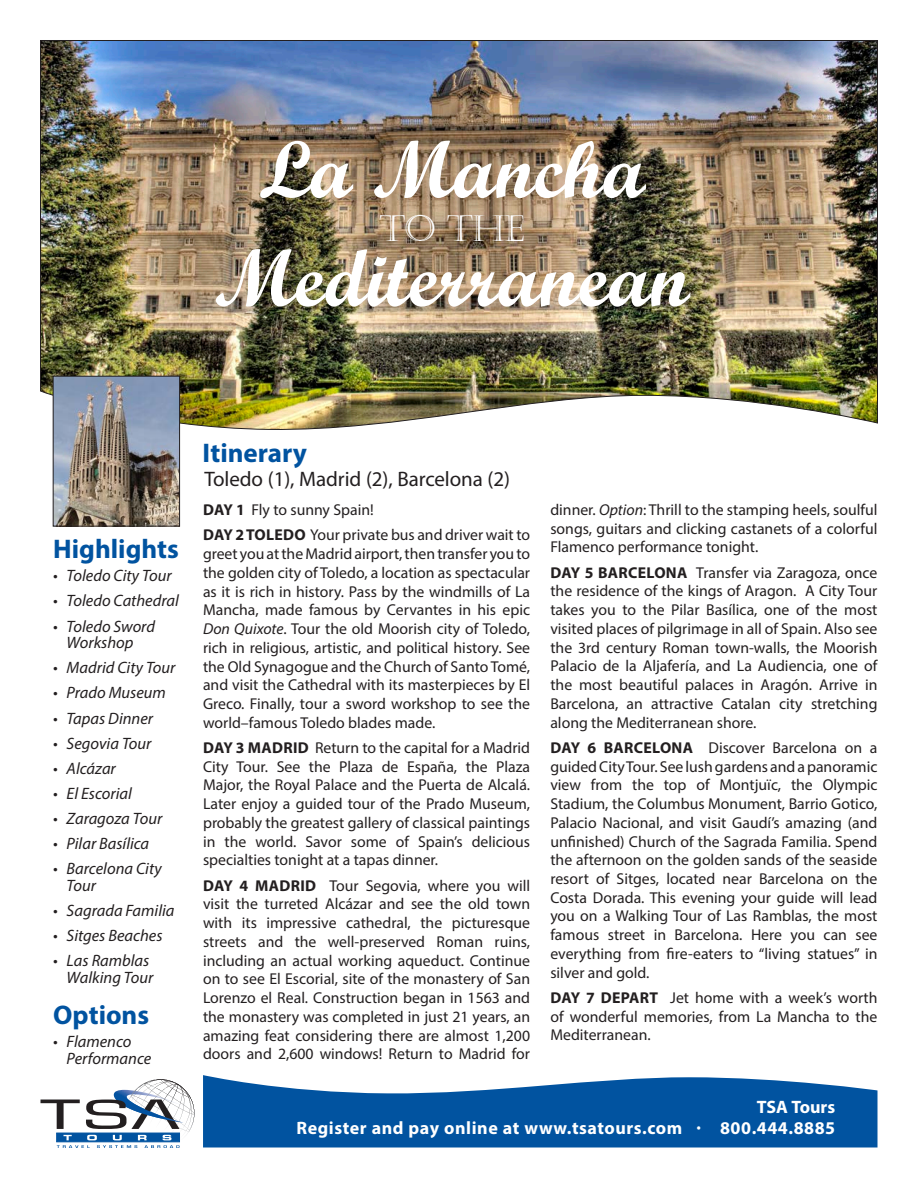
<style>
.page{position:relative;width:918px;height:1188px;background:#fff}
.page>*{position:absolute;margin:0;border:0;box-sizing:border-box;transform-origin:0 0}
.t1{font:81px "Script MT Bold";color:#fff}
.t2{font:36.45px "Castellar";color:#fff}
.SUBHEADS{font:700 27px "Myriad Pro";color:#0153a0}
.Destinations{font:21px "Myriad Pro";letter-spacing:-.005em;color:#231f20}
.t3{font:700 18px/21px "Myriad Pro";letter-spacing:.03em;color:#fff;text-align:right}
.t4{font:italic 16.5px/16.5px "Myriad Pro";color:#231f20}
.BODY{font:15.75px/18.8px "Myriad Pro";color:#231f20;text-align:justify}
.s1{font-weight:700}
.s2{font-style:italic}
</style>
<div class="page">
<svg style="left:203px;top:1075px;width:675px;height:73px;background:#256bad"></svg>
<svg style="left:40px;top:1079px;width:155px;height:69px"></svg>
<img style="left:40px;top:40px;width:838px;height:392px">
<img style="left:55px;top:378px;width:123px;height:146px">
<div style="left:53px;top:376px;width:127px;height:150px;border:1px solid #231f20"></div>
<p class="t1" style="left:259px;top:120px;width:388px">La Mancha</p>
<p class="t2" style="left:379px;top:208px;width:147px">to the</p>
<p class="t1" style="left:214px;top:229px;width:477px">Mediterranean</p>
<p class="SUBHEADS" style="left:53px;top:531px;width:127px">Highlights</p>
<p class="t4" style="left:53px;top:567px;width:120px">• Toledo City Tour</p>
<p class="t4" style="left:53px;top:592px;width:127px">• Toledo Cathedral</p>
<p class="t4" style="left:53px;top:618px;width:103px;text-align:center">• Toledo Sword<br>Workshop</p>
<p class="t4" style="left:53px;top:659px;width:124px">• Madrid City Tour</p>
<p class="t4" style="left:53px;top:684px;width:114px">• Prado Museum</p>
<p class="t4" style="left:53px;top:709px;width:102px">• Tapas Dinner</p>
<p class="t4" style="left:53px;top:735px;width:100px">• Segovia Tour</p>
<p class="t4" style="left:53px;top:760px;width:64px">• Alcázar</p>
<p class="t4" style="left:53px;top:785px;width:80px">• El Escorial</p>
<p class="t4" style="left:53px;top:810px;width:111px">• Zaragoza Tour</p>
<p class="t4" style="left:53px;top:835px;width:98px">• Pilar Basílica</p>
<p class="t4" style="left:67px;top:860px;width:97px;text-indent:-14px">• Barcelona City<br>Tour</p>
<p class="t4" style="left:53px;top:902px;width:123px">• Sagrada Familia</p>
<p class="t4" style="left:53px;top:927px;width:111px">• Sitges Beaches</p>
<p class="t4" style="left:53px;top:952px;width:102px;text-align:right">• Las Ramblas<br>Walking Tour</p>
<p class="SUBHEADS" style="left:53px;top:997px;width:98px">Options</p>
<p class="t4" style="left:67px;top:1033px;width:86px;text-indent:-14px">• Flamenco<br>Performance</p>
<p class="SUBHEADS" style="left:203px;top:435px;width:106px">Itinerary</p>
<p class="Destinations" style="left:204px;top:466px;width:307px">Toledo (1), Madrid (2), Barcelona (2)</p>
<p class="BODY" style="left:203px;top:500px;width:172px"><span class="s1">DAY 1</span> Fly to sunny Spain!</p>
<p class="BODY" style="left:203px;top:525px;width:329px"><span class="s1">DAY 2 TOLEDO</span> Your private bus and driver wait to greet you at the Madrid airport, then transfer you to the golden city of Toledo, a location as spectacular as it is rich in history. Pass by the windmills of La Mancha, made famous by Cervantes in his epic <span class="s2">Don Quixote</span>. Tour the old Moorish city of Toledo, rich in religious, artistic, and political history. See the Old Synagogue and the Church of Santo Tomé, and visit the Cathedral with its masterpieces by El Greco. Finally, tour a sword workshop to see the world–famous Toledo blades made.</p>
<p class="BODY" style="left:203px;top:738px;width:329px"><span class="s1">DAY 3 MADRID</span> Return to the capital for a Madrid City Tour. See the Plaza de España, the Plaza Major, the Royal Palace and the Puerta de Alcalá.<br>Later enjoy a guided tour of the Prado Museum, probably the greatest gallery of classical paintings in the world. Savor some of Spain’s delicious specialties tonight at a tapas dinner.</p>
<p class="BODY" style="left:203px;top:876px;width:329px"><span class="s1">DAY 4 MADRID</span> Tour Segovia, where you will visit the turreted Alcázar and see the old town with its impressive cathedral, the picturesque streets and the well-preserved Roman ruins, including an actual working aqueduct. Continue on to see El Escorial, site of the monastery of San Lorenzo el Real. Construction began in 1563 and the monastery was completed in just 21 years, an amazing feat considering there are almost 1,200 doors and 2,600 windows! Return to Madrid for</p>
<p class="BODY" style="left:550px;top:500px;width:329px">dinner. <span class="s2">Option</span>: Thrill to the stamping heels, soulful songs, guitars and clicking castanets of a colorful Flamenco performance tonight.</p>
<p class="BODY" style="left:550px;top:563px;width:329px"><span class="s1">DAY 5 BARCELONA</span> Transfer via Zaragoza, once the residence of the kings of Aragon. A City Tour takes you to the Pilar Basílica, one of the most visited places of pilgrimage in all of Spain. Also see the 3rd century Roman town-walls, the Moorish Palacio de la Aljafería, and La Audiencia, one of the most beautiful palaces in Aragón. Arrive in Barcelona, an attractive Catalan city stretching along the Mediterranean shore.</p>
<p class="BODY" style="left:550px;top:738px;width:329px"><span class="s1">DAY 6 BARCELONA</span> Discover Barcelona on a guided City Tour. See lush gardens and a panoramic view from the top of Montjuïc, the Olympic Stadium, the Columbus Monument, Barrio Gotico, Palacio Nacional, and visit Gaudí’s amazing (and unfinished) Church of the Sagrada Familia. Spend the afternoon on the golden sands of the seaside resort of Sitges, located near Barcelona on the Costa Dorada. This evening your guide will lead you on a Walking Tour of Las Ramblas, the most famous street in Barcelona. Here you can see everything from fire-eaters to “living statues” in silver and gold.</p>
<p class="BODY" style="left:550px;top:988px;width:329px"><span class="s1">DAY 7 DEPART</span> Jet home with a week’s worth of wonderful memories, from La Mancha to the Mediterranean.</p>
<p class="t3" style="left:297px;top:1096px;width:540px">TSA Tours<br>Register and pay online at www.tsatours.com · 800.444.8885</p>
</div>
